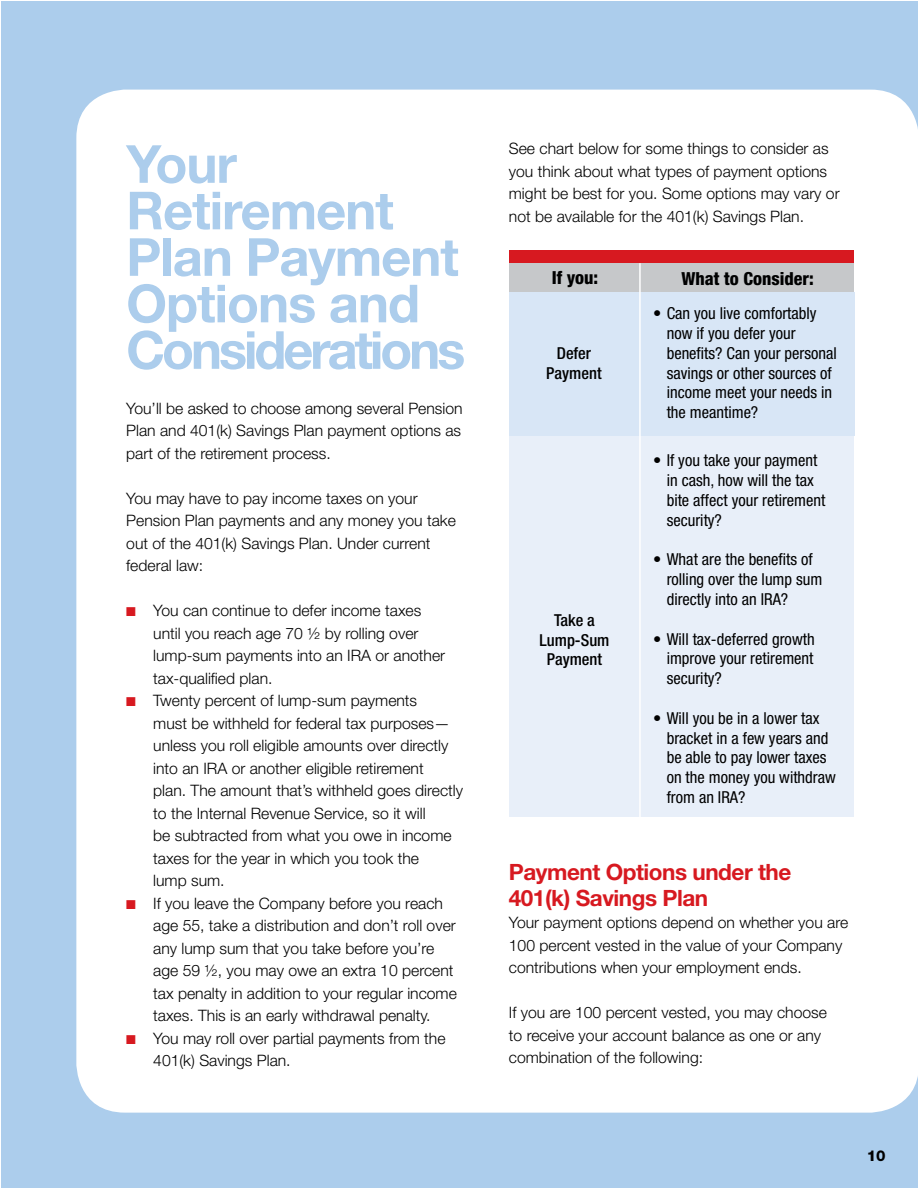
<style>
.page{position:relative;width:918px;height:1188px;background:#fff}
.page>*{position:absolute;margin:0;border:0;box-sizing:border-box;transform-origin:0 0}
.t1{font:700 52.5px/46.5px "Helvetica Neue";letter-spacing:-.02em;color:#accdec}
.t2{font:700 22.5px/25.5px "Helvetica Neue";letter-spacing:-.02em;color:#d71920}
.t3{font:800 condensed 18px "Helvetica Neue";color:#000}
.t4{font:condensed 16.5px/19.8px "Helvetica Neue";color:#000}
.t5{font:500 condensed 16.5px/19.8px "Helvetica Neue";color:#000;text-align:center}
.t6{font:300 15.75px/22.5px "Helvetica Neue";color:#000}
.t7{font:800 15px "Helvetica Neue";color:#000}
.s1{color:#d71920}
</style>
<div class="page">
<div style="left:2px;top:2px;width:916px;height:1186px;background:#accdec"></div>
<div style="left:76px;top:90px;width:842px;height:1023px;background:#fff"></div>
<div style="left:510px;top:250px;width:344px;height:13px;background:#d71920"></div>
<div style="left:510px;top:263px;width:344px;height:554px;background:#e8eff9"></div>
<div style="left:510px;top:263px;width:344px;height:29px;background:#c6c8ca"></div>
<div style="left:510px;top:292px;width:345px;height:144px;background:#d8e6f6"></div>
<hr style="left:639px;top:263px;width:2px;height:559px;background:#fff">
<h1 class="t1" style="left:126px;top:140px;width:341px">Your<br>Retirement<br>Plan Payment<br>Options and<br>Considerations</h1>
<p class="t6" style="left:126px;top:397px;width:338px;text-align:justify">You’ll be asked to choose among several Pension Plan and 401(k) Savings Plan payment options as part of the retirement process.</p>
<p class="t6" style="left:126px;top:487px;width:331px">You may have to pay income taxes on your Pension Plan payments and any money you take out of the 401(k) Savings Plan. Under current federal law:</p>
<p class="t6" style="left:153px;top:599px;width:293px;text-indent:-27px"><span class="s1">■</span> You can continue to defer income taxes until you reach age 70 ½ by rolling over lump-sum payments into an IRA or another tax-qualified plan.</p>
<p class="t6" style="left:153px;top:689px;width:311px;text-indent:-27px"><span class="s1">■</span> Twenty percent of lump-sum payments<br>must be withheld for federal tax purposes— unless you roll eligible amounts over directly into an IRA or another eligible retirement<br>plan. The amount that’s withheld goes directly to the Internal Revenue Service, so it will<br>be subtracted from what you owe in income taxes for the year in which you took the<br>lump sum.</p>
<p class="t6" style="left:153px;top:892px;width:305px;text-indent:-27px"><span class="s1">■</span> If you leave the Company before you reach age 55, take a distribution and don’t roll over any lump sum that you take before you’re age 59 ½, you may owe an extra 10 percent tax penalty in addition to your regular income taxes. This is an early withdrawal penalty.</p>
<p class="t6" style="left:153px;top:1027px;width:294px;text-indent:-27px"><span class="s1">■</span> You may roll over partial payments from the<br>401(k) Savings Plan.</p>
<p class="t6" style="left:509px;top:137px;width:332px">See chart below for some things to consider as you think about what types of payment options might be best for you. Some options may vary or not be available for the 401(k) Savings Plan.</p>
<p class="t3" style="left:552px;top:267px;width:48px">If you:</p>
<p class="t5" style="left:546px;top:343px;width:57px">Defer<br>Payment</p>
<p class="t5" style="left:540px;top:610px;width:71px">Take a<br>Lump-Sum<br>Payment</p>
<p class="t3" style="left:682px;top:267px;width:134px">What to Consider:</p>
<p class="t4" style="left:667px;top:303px;width:172px;text-indent:-13px">• Can you live comfortably now if you defer your benefits? Can your personal savings or other sources of income meet your needs in the meantime?</p>
<p class="t4" style="left:667px;top:450px;width:160px;text-indent:-13px">• If you take your payment in cash, how will the tax bite affect your retirement security?</p>
<p class="t4" style="left:667px;top:549px;width:157px;text-indent:-13px">• What are the benefits of rolling over the lump sum directly into an IRA?</p>
<p class="t4" style="left:667px;top:629px;width:149px;text-align:justify;text-indent:-13px">• Will tax-deferred growth improve your retirement security?</p>
<p class="t4" style="left:667px;top:708px;width:171px;text-indent:-13px">• Will you be in a lower tax bracket in a few years and be able to pay lower taxes on the money you withdraw from an IRA?</p>
<h2 class="t2" style="left:509px;top:859px;width:284px">Payment Options under the<br>401(k) Savings Plan</h2>
<p class="t6" style="left:509px;top:911px;width:341px">Your payment options depend on whether you are<br>100 percent vested in the value of your Company contributions when your employment ends.</p>
<p class="t6" style="left:509px;top:1001px;width:320px">If you are 100 percent vested, you may choose to receive your account balance as one or any combination of the following:</p>
<p class="t7" style="left:867px;top:1147px;width:20px">10</p>
<p class="t7" style="left:873px;top:1149px;width:11px">0</p>
</div>
